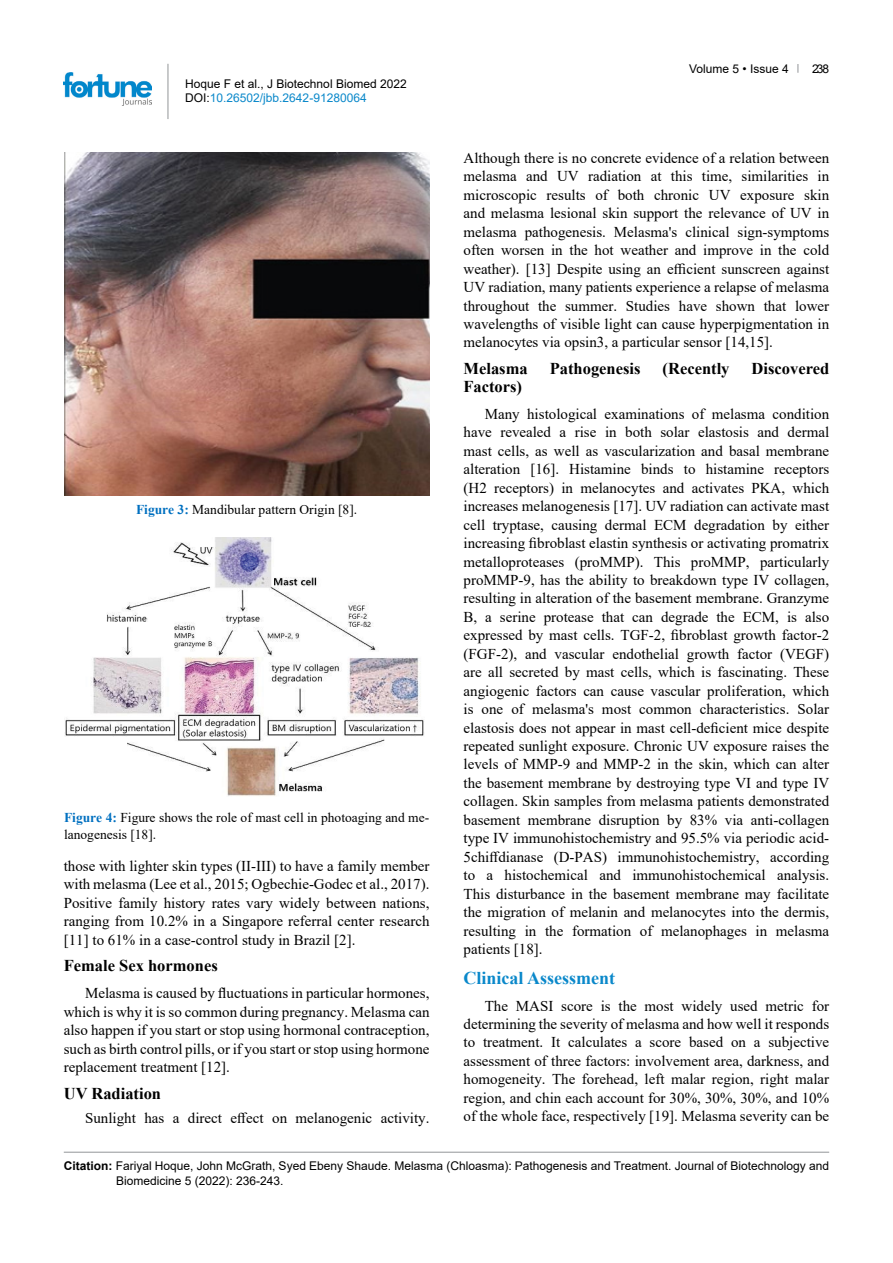
<style>
.page{position:relative;width:893px;height:1263px;background:#fff}
.page>*{position:absolute;margin:0;border:0;box-sizing:border-box;transform-origin:0 0}
.t1{font:700 18px "Times New Roman";color:#0a88ca}
.t2{font:700 16.5px "Times New Roman";color:#000}
.t3{font:15px/18.5px "Times New Roman";color:#000;text-align:justify}
.t4{font:13.5px/16.5px "Times New Roman";color:#000}
.t5{font:12px/14.4px "Arial";color:#000}
.s1{color:#0a88ca}
.s2{font-weight:700;color:#0070c0}
.s3{font-style:inherit}
.s4{font-weight:700}
</style>
<div class="page">
<hr style="left:168px;top:64px;width:1px;height:55px;background:#939598">
<img style="left:64px;top:72px;width:88px;height:33px">
<hr style="left:64px;top:1152px;width:765px;height:1px;background:#939598">
<img style="left:64px;top:152px;width:365px;height:344px">
<img style="left:65px;top:538px;width:359px;height:258px">
<p class="t5" style="left:185px;top:76px;width:223px">Hoque F et al., J Biotechnol Biomed 2022<br>DOI:<span class="s1">10.26502/jbb.2642-91280064</span></p>
<p class="t4" style="left:136px;top:500px;width:223px"><span class="s2">Figure 3:</span> Mandibular pattern Origin [8].</p>
<p class="t4" style="left:64px;top:809px;width:367px"><span class="s2">Figure 4:</span> Figure shows the role of mast cell in photoaging and me&shy;lanogenesis [18].</p>
<p class="t3" style="left:64px;top:856px;width:367px">those with lighter skin types (II-III) to have a family member with melasma (Lee et al., 2015; Ogbechie-Godec et al., 2017).<br>Positive family history rates vary widely between nations, ranging from 10.2% in a Singapore referral center research [11] to 61% in a case-control study in Brazil [2].</p>
<p class="t2" style="left:64px;top:954px;width:155px">Female Sex hormones</p>
<p class="t3" style="left:64px;top:983px;width:367px;text-indent:21px">Melasma is caused by fluctuations in particular hormones, which is why it is so common during pregnancy. Melasma can also happen if you start or stop using hormonal contraception, such as birth control pills, or if you start or stop using hormone replacement treatment [12].</p>
<p class="t2" style="left:64px;top:1081px;width:99px">UV Radiation</p>
<p class="t3" style="left:85px;top:1108px;width:346px">Sunlight has a direct effect on melanogenic activity.</p>
<p class="t5" style="left:689px;top:61px;width:101px">Volume 5 • Issue 4</p>
<p class="t5" style="left:812px;top:61px;width:19px">23<span class="s3">8</span></p>
<p class="t3" style="left:463px;top:148px;width:367px">Although there is no concrete evidence of a relation between melasma and UV radiation at this time, similarities in microscopic results of both chronic UV exposure skin and melasma lesional skin support the relevance of UV in melasma pathogenesis. Melasma's clinical sign-symptoms often worsen in the hot weather and improve in the cold weather). [13] Despite using an efficient sunscreen against UV radiation, many patients experience a relapse of melasma throughout the summer. Studies have shown that lower wavelengths of visible light can cause hyperpigmentation in melanocytes via opsin3, a particular sensor [14,15].</p>
<p class="t2" style="left:463px;top:356px;width:66px">Melasma</p>
<p class="t2" style="left:550px;top:356px;width:92px">Pathogenesis</p>
<p class="t2" style="left:663px;top:356px;width:68px">(Recently</p>
<p class="t2" style="left:752px;top:356px;width:79px">Discovered</p>
<p class="t2" style="left:463px;top:374px;width:60px">Factors)</p>
<p class="t3" style="left:463px;top:404px;width:367px;text-indent:21px">Many histological examinations of melasma condition have revealed a rise in both solar elastosis and dermal mast cells, as well as vascularization and basal membrane alteration [16]. Histamine binds to histamine receptors (H2 receptors) in melanocytes and activates PKA, which increases melanogenesis [17]. UV radiation can activate mast cell tryptase, causing dermal ECM degradation by either increasing fibroblast elastin synthesis or activating promatrix metalloproteases (proMMP). This proMMP, particularly proMMP-9, has the ability to breakdown type IV collagen, resulting in alteration of the basement membrane. Granzyme B, a serine protease that can degrade the ECM, is also expressed by mast cells. TGF-2, fibroblast growth factor-2 (FGF-2), and vascular endothelial growth factor (VEGF) are all secreted by mast cells, which is fascinating. These angiogenic factors can cause vascular proliferation, which is one of melasma's most common characteristics. Solar elastosis does not appear in mast cell-deficient mice despite repeated sunlight exposure. Chronic UV exposure raises the levels of MMP-9 and MMP-2 in the skin, which can alter the basement membrane by destroying type VI and type IV collagen. Skin samples from melasma patients demonstrated basement membrane disruption by 83% via anti-collagen type IV immunohistochemistry and 95.5% via periodic acid-5chiffdianase (D-PAS) immunohistochemistry, according to a histochemical and immunohistochemical analysis.<br>This disturbance in the basement membrane may facilitate the migration of melanin and melanocytes into the dermis, resulting in the formation of melanophages in melasma patients [18].</p>
<p class="t1" style="left:463px;top:964px;width:153px">Clinical Assessment</p>
<p class="t3" style="left:463px;top:996px;width:367px;text-indent:21px">The MASI score is the most widely used metric for determining the severity of melasma and how well it responds to treatment. It calculates a score based on a subjective assessment of three factors: involvement area, darkness, and homogeneity. The forehead, left malar region, right malar region, and chin each account for 30%, 30%, 30%, and 10% of the whole face, respectively [19]. Melasma severity can be</p>
<p class="t5" style="left:116px;top:1158px;width:715px;line-height:15px;text-indent:-52px"><span class="s4">Citation:</span> Fariyal Hoque, John McGrath, Syed Ebeny Shaude. Melasma (Chloasma): Pathogenesis and Treatment. Journal of Biotechnology and<br>Biomedicine 5 (2022): 23<span class="s3">6</span>-24<span class="s3">3</span>.</p>
</div>
